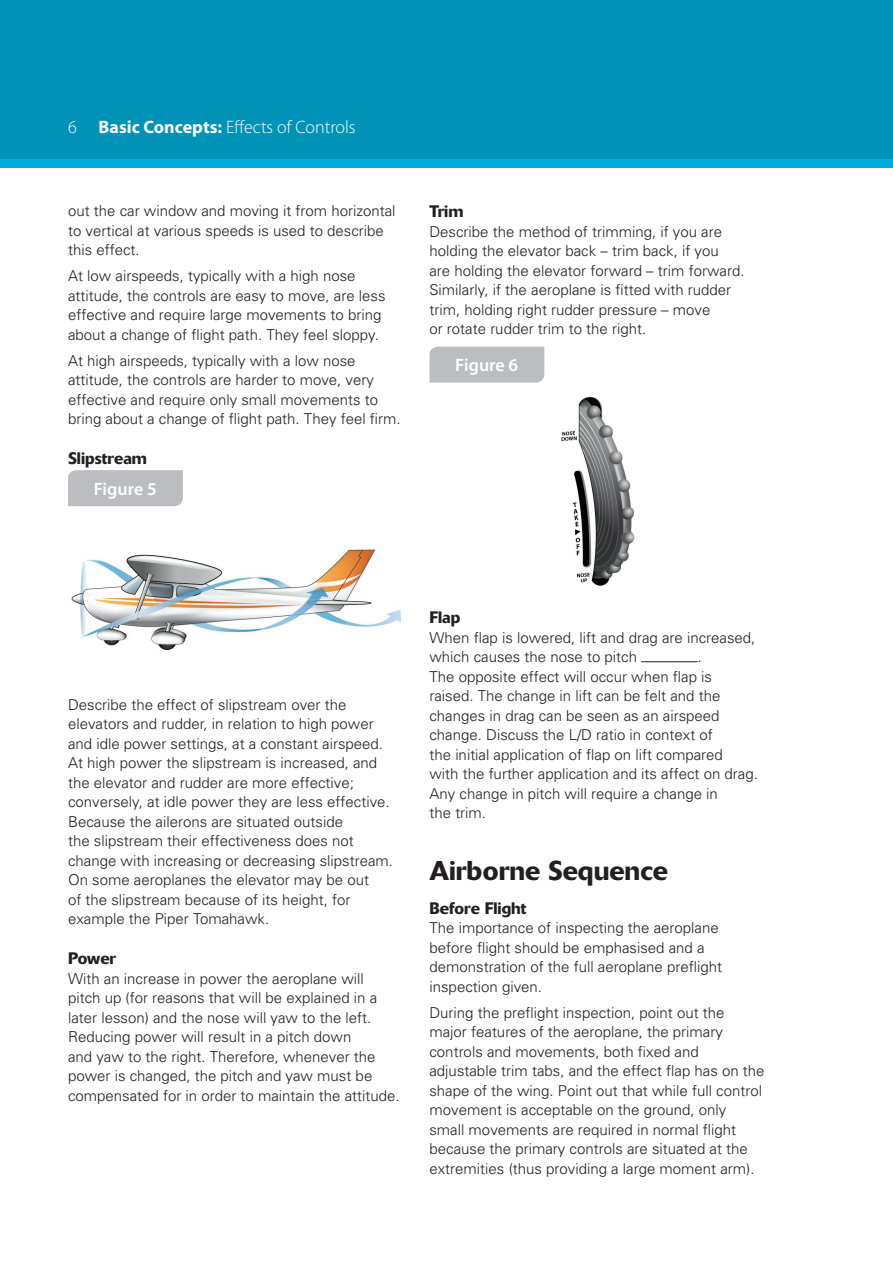
<style>
.page{position:relative;width:893px;height:1263px;background:#fff}
.page>*{position:absolute;margin:0;border:0;box-sizing:border-box;transform-origin:0 0}
.t1{font:500 27px "Delta";color:#231f20}
.t2{font:300 18px "Myriad Pro";color:#fff}
.t3{font:600 18px "Myriad Pro";color:#fff}
.t4{font:500 16.5px "Delta";color:#231f20}
.t5{font:300 15px/19.5px "Univers";color:#231f20}
.s1{font-weight:700}
</style>
<div class="page">
<div style="left:0;top:0;width:893px;height:168px;background:#00aedc"></div>
<div style="left:0;top:0;width:893px;height:158px;background:#0093b8"></div>
<div style="left:68px;top:470px;width:115px;height:36px;background:#bcbdc0"></div>
<img style="left:71px;top:549px;width:330px;height:101px">
<div style="left:429px;top:347px;width:115px;height:36px;background:#bcbdc0"></div>
<img style="left:561px;top:397px;width:74px;height:189px">
<hr style="left:641px;top:661px;width:57px;height:1px;background:#231f20">
<p class="t2" style="left:68px;top:117px;width:289px">6 <span class="s1">Basic Concepts:</span> Effects of Controls</p>
<p class="t5" style="left:68px;top:201px;width:329px">out the car window and moving it from horizontal to vertical at various speeds is used to describe this effect.</p>
<p class="t5" style="left:68px;top:266px;width:319px">At low airspeeds, typically with a high nose attitude, the controls are easy to move, are less effective and require large movements to bring about a change of flight path. They feel sloppy.</p>
<p class="t5" style="left:68px;top:350px;width:334px">At high airspeeds, typically with a low nose attitude, the controls are harder to move, very effective and require only small movements to bring about a change of flight path. They feel firm.</p>
<p class="t4" style="left:68px;top:448px;width:81px">Slipstream</p>
<p class="t3" style="left:94px;top:477px;width:64px">Figure 5</p>
<p class="t4" style="left:429px;top:201px;width:36px">Trim</p>
<p class="t5" style="left:429px;top:221px;width:317px">Describe the method of trimming, if you are holding the elevator back – trim back, if you<br>are holding the elevator forward – trim forward.<br>Similarly, if the aeroplane is fitted with rudder trim, holding right rudder pressure – move<br>or rotate rudder trim to the right.</p>
<p class="t3" style="left:455px;top:354px;width:64px">Figure 6</p>
<p class="t5" style="left:68px;top:694px;width:327px">Describe the effect of slipstream over the elevators and rudder, in relation to high power and idle power settings, at a constant airspeed.<br>At high power the slipstream is increased, and the elevator and rudder are more effective; conversely, at idle power they are less effective.<br>Because the ailerons are situated outside<br>the slipstream their effectiveness does not change with increasing or decreasing slipstream.<br>On some aeroplanes the elevator may be out<br>of the slipstream because of its height, for example the Piper Tomahawk.</p>
<p class="t4" style="left:68px;top:948px;width:50px">Power</p>
<p class="t5" style="left:68px;top:968px;width:333px">With an increase in power the aeroplane will pitch up (for reasons that will be explained in a later lesson) and the nose will yaw to the left.<br>Reducing power will result in a pitch down<br>and yaw to the right. Therefore, whenever the power is changed, the pitch and yaw must be compensated for in order to maintain the attitude.</p>
<p class="t4" style="left:429px;top:607px;width:32px">Flap</p>
<p class="t5" style="left:429px;top:627px;width:327px">When flap is lowered, lift and drag are increased, which causes the nose to pitch</p>
<p class="t5" style="left:429px;top:647px;width:330px;text-indent:268px">.<br>The opposite effect will occur when flap is raised. The change in lift can be felt and the changes in drag can be seen as an airspeed change. Discuss the L/D ratio in context of<br>the initial application of flap on lift compared<br>with the further application and its affect on drag.<br>Any change in pitch will require a change in<br>the trim.</p>
<h1 class="t1" style="left:429px;top:854px;width:240px">Airborne Sequence</h1>
<p class="t4" style="left:429px;top:898px;width:99px">Before Flight</p>
<p class="t5" style="left:429px;top:918px;width:294px">The importance of inspecting the aeroplane before flight should be emphasised and a demonstration of the full aeroplane preflight inspection given.</p>
<p class="t5" style="left:429px;top:1002px;width:337px">During the preflight inspection, point out the major features of the aeroplane, the primary controls and movements, both fixed and adjustable trim tabs, and the effect flap has on the shape of the wing. Point out that while full control movement is acceptable on the ground, only small movements are required in normal flight because the primary controls are situated at the extremities (thus providing a large moment arm).</p>
</div>
